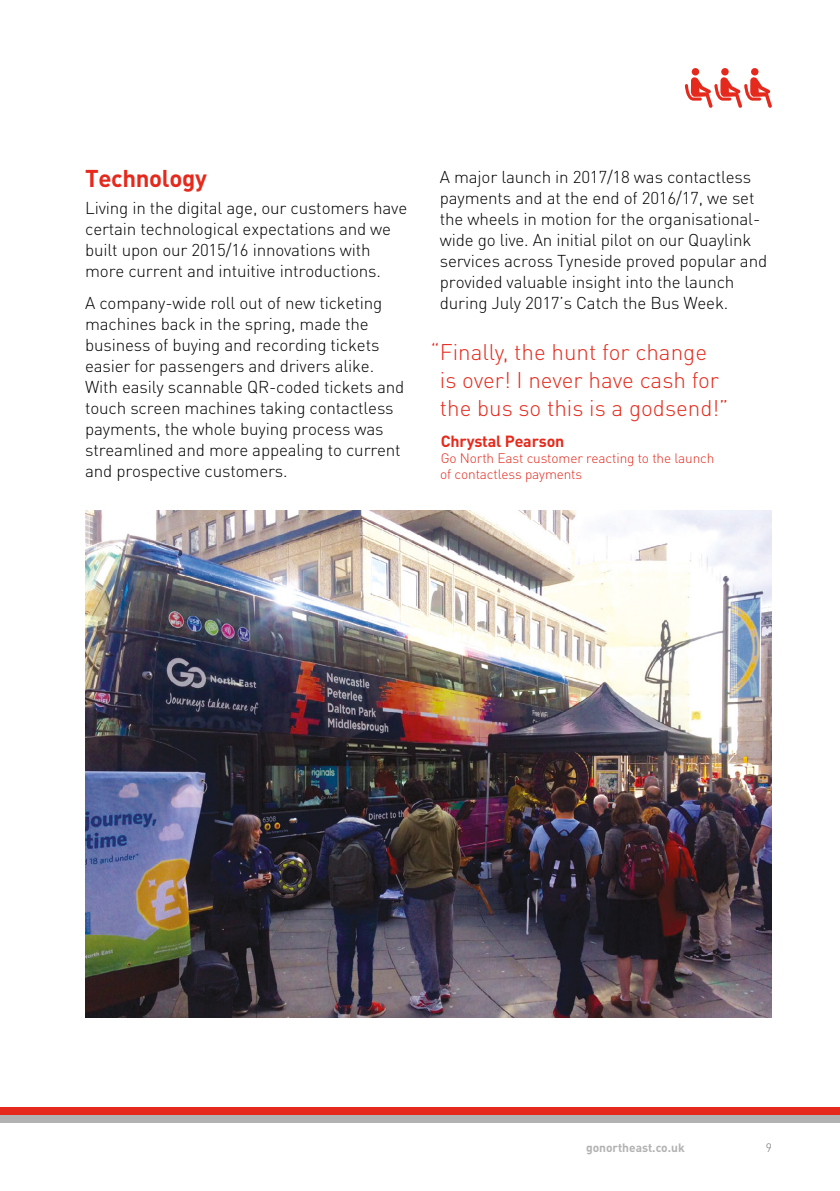
<style>
.page{position:relative;width:840px;height:1191px;background:#fff}
.page>*{position:absolute;margin:0;border:0;box-sizing:border-box;transform-origin:0 0}
.t1{font:700 24px "DINOT";letter-spacing:-.015em;color:#e52a1d}
.t2{font:300 22.4px/28px "DINOT";color:#e52a1d}
.t3{font:300 17px/21px "DINOT";letter-spacing:-.01em;color:#000}
.t4{font:700 16px "DINOT";letter-spacing:-.01em;color:#e52a1d}
.t5{font:300 13.6px/16px "DINOT";letter-spacing:-.01em;color:#e52a1d}
.t6{font:700 12px "DINOT";color:#b3b2b2}
.t7{font:300 12px "DINOT";color:#706f6f}
</style>
<div class="page">
<img style="left:85px;top:511px;width:686px;height:506px">
<svg style="left:684px;top:68px;width:87px;height:40px"></svg>
<div style="left:0;top:1106px;width:839px;height:8px;background:#e52a1d"></div>
<div style="left:0;top:1114px;width:839px;height:8px;background:#b3b2b2"></div>
<h1 class="t1" style="left:85px;top:163px;width:123px">Technology</h1>
<p class="t3" style="left:85px;top:197px;width:323px">Living in the digital age, our customers have certain technological expectations and we built upon our 2015/16 innovations with more current and intuitive introductions.</p>
<p class="t3" style="left:85px;top:292px;width:320px">A company-wide roll out of new ticketing machines back in the spring, made the business of buying and recording tickets easier for passengers and drivers alike.<br>With easily scannable QR-coded tickets and touch screen machines taking contactless payments, the whole buying process was streamlined and more appealing to current and prospective customers.</p>
<p class="t3" style="left:439px;top:166px;width:328px">A major launch in 2017/18 was contactless payments and at the end of 2016/17, we set the wheels in motion for the organisational&shy;wide go live. An initial pilot on our Quaylink services across Tyneside proved popular and provided valuable insight into the launch during July 2017’s Catch the Bus Week.</p>
<h2 class="t2" style="left:439px;top:338px;width:290px;text-indent:-9px">“Finally, the hunt for change is over! I never have cash for the bus so this is a godsend!”</h2>
<p class="t4" style="left:440px;top:430px;width:125px">Chrystal Pearson</p>
<p class="t5" style="left:440px;top:450px;width:275px">Go North East customer reacting to the launch of contactless payments</p>
<p class="t6" style="left:585px;top:1140px;width:100px">gonortheast.co.uk</p>
<p class="t7" style="left:765px;top:1140px;width:8px">9</p>
</div>
